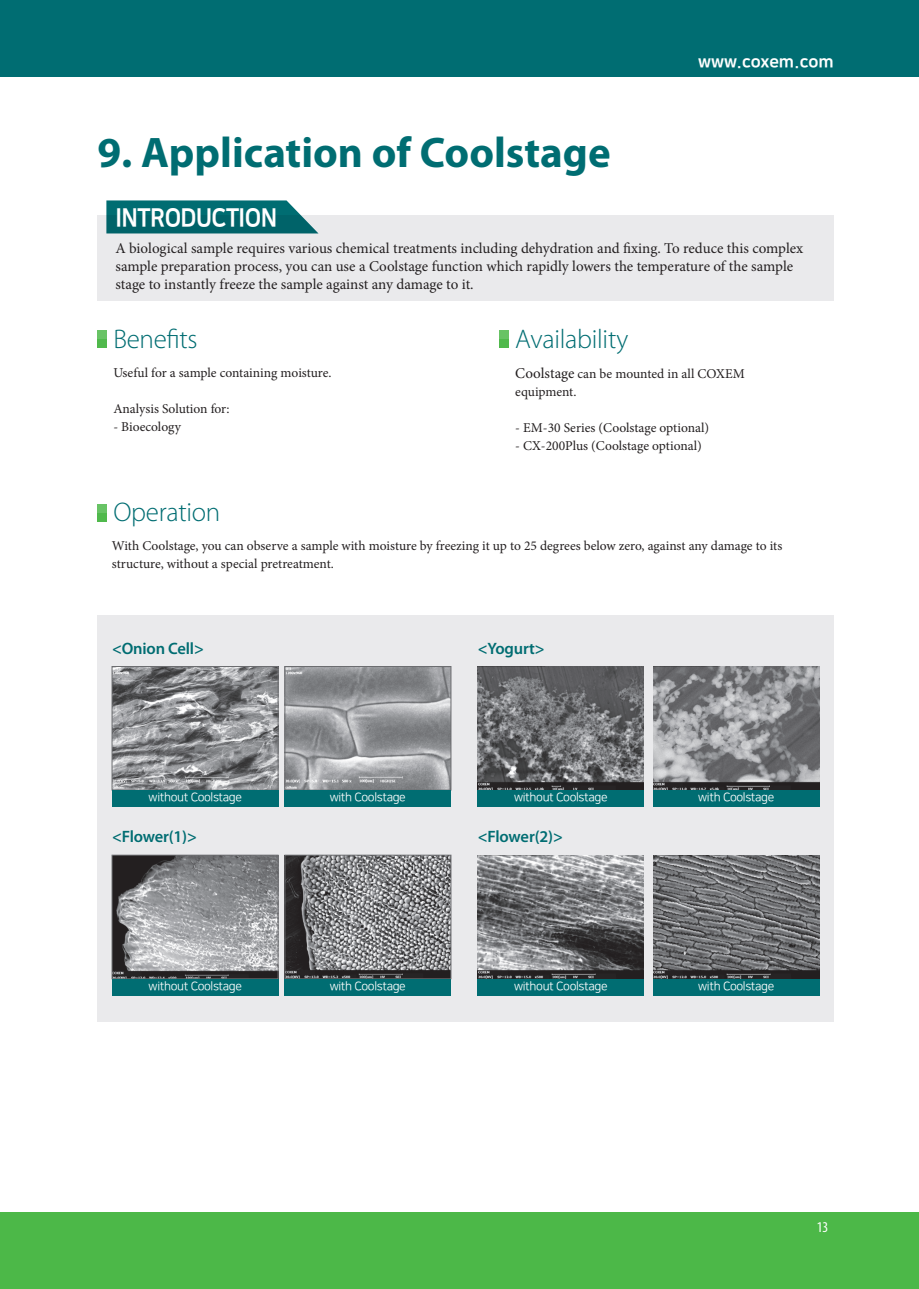
<style>
.page{position:relative;width:919px;height:1289px;background:#fff}
.page>*{position:absolute;margin:0;border:0;box-sizing:border-box;transform-origin:0 0}
.t1{font:700 42.9px "Myriad Pro";color:#006d72}
.t2{font:300 27px "Myriad Pro";letter-spacing:-.01em;color:#006d72}
.t3{font:25.5px "Nanum Square OTF ac EB";letter-spacing:-.025em;color:#fff;scale:.9 1}
.t4{font:600 16.5px "Myriad Pro";letter-spacing:-.01em;color:#006d72}
.t5{font:16.5px "Nanum Square OTF ac EB";color:#fff}
.t6{font:15px/18px "Minion Pro";letter-spacing:-.005em;color:#231f20}
.t7{font:condensed 15px "Myriad Pro";color:#fff}
.t8{font:13.5px/18px "Minion Pro";letter-spacing:-.005em;color:#231f20}
.t9{font:12px "Nanum Square OTF ac R";letter-spacing:-.03em;color:#fff}
.s1{font-size:15px}
</style>
<div class="page">
<div style="left:0;top:1212px;width:918px;height:76px;background:#4cb848"></div>
<div style="left:0;top:0;width:918px;height:77px;background:#006d72"></div>
<div style="left:97px;top:215px;width:736px;height:86px;background:#e6e7e9"></div>
<div style="left:97px;top:330px;width:10px;height:18px;background:#68c365"></div>
<div style="left:97px;top:339px;width:10px;height:9px;background:#4cb848"></div>
<div style="left:97px;top:504px;width:10px;height:17px;background:#68c365"></div>
<div style="left:97px;top:513px;width:10px;height:9px;background:#4cb848"></div>
<div style="left:498px;top:330px;width:10px;height:18px;background:#68c365"></div>
<div style="left:498px;top:339px;width:10px;height:9px;background:#4cb848"></div>
<div style="left:97px;top:615px;width:736px;height:406px;background:#e6e7e9"></div>
<img style="left:114px;top:668px;width:162px;height:120px">
<div style="left:112px;top:666px;width:166px;height:124px;border:1px solid #6c6d70"></div>
<img style="left:114px;top:857px;width:162px;height:119px">
<div style="left:112px;top:855px;width:166px;height:123px;border:1px solid #6c6d70"></div>
<img style="left:287px;top:668px;width:162px;height:120px">
<div style="left:285px;top:666px;width:166px;height:124px;border:1px solid #6c6d70"></div>
<img style="left:287px;top:857px;width:162px;height:119px">
<div style="left:285px;top:855px;width:166px;height:123px;border:1px solid #6c6d70"></div>
<img style="left:478px;top:855px;width:166px;height:123px">
<img style="left:478px;top:667px;width:166px;height:123px">
<img style="left:653px;top:855px;width:166px;height:123px">
<img style="left:653px;top:667px;width:166px;height:123px">
<div style="left:112px;top:790px;width:166px;height:16px;background:#006d72"></div>
<div style="left:112px;top:978px;width:166px;height:17px;background:#006d72"></div>
<div style="left:285px;top:790px;width:166px;height:16px;background:#006d72"></div>
<div style="left:285px;top:978px;width:166px;height:17px;background:#006d72"></div>
<div style="left:478px;top:790px;width:166px;height:16px;background:#006d72"></div>
<div style="left:478px;top:978px;width:166px;height:17px;background:#006d72"></div>
<div style="left:653px;top:790px;width:166px;height:16px;background:#006d72"></div>
<div style="left:653px;top:978px;width:166px;height:17px;background:#006d72"></div>
<svg style="left:106px;top:200px;width:212px;height:33px;background:#167479"></svg>
<p class="t1" style="left:97px;top:124px;width:514px">9. Application of Coolstage</p>
<p class="t5" style="left:698px;top:53px;width:137px">www.coxem.com</p>
<p class="t3" style="left:115px;top:204px;width:181px">INTRODUCTION</p>
<p class="t6" style="left:115px;top:239px;width:689px">A biological sample requires various chemical treatments including dehydration and fixing. To reduce this complex sample preparation process, you can use a Coolstage function which rapidly lowers the temperature of the sample stage to instantly freeze the sample against any damage to it.</p>
<p class="t2" style="left:113px;top:323px;width:86px">Benefits</p>
<p class="t2" style="left:515px;top:323px;width:114px">Availability</p>
<p class="t8" style="left:113px;top:364px;width:220px">Useful for a sample containing moisture.</p>
<p class="t8" style="left:113px;top:400px;width:118px">Analysis Solution for:</p>
<p class="t8" style="left:113px;top:418px;width:69px">- Bioecology</p>
<p class="t2" style="left:113px;top:495px;width:109px">Operation</p>
<p class="t8" style="left:515px;top:365px;width:231px"><span class="s1">Coolstage</span> can be mounted in all COXEM equipment.</p>
<p class="t8" style="left:515px;top:419px;width:195px">- EM-30 Series (Coolstage optional)</p>
<p class="t8" style="left:515px;top:437px;width:188px">- CX-200Plus (Coolstage optional)</p>
<p class="t8" style="left:112px;top:536px;width:671px">With Coolstage, you can observe a sample with moisture by freezing it up to 25 degrees below zero, against any damage to its structure, without a special pretreatment.</p>
<p class="t4" style="left:112px;top:637px;width:93px">&lt;Onion Cell&gt;</p>
<p class="t4" style="left:478px;top:637px;width:68px">&lt;Yogurt&gt;</p>
<p class="t9" style="left:149px;top:791px;width:95px">without Coolstage</p>
<p class="t9" style="left:330px;top:791px;width:78px">with Coolstage</p>
<p class="t9" style="left:514px;top:791px;width:95px">without Coolstage</p>
<p class="t9" style="left:698px;top:791px;width:78px">with Coolstage</p>
<p class="t4" style="left:112px;top:826px;width:86px">&lt;Flower(1)&gt;</p>
<p class="t4" style="left:478px;top:826px;width:86px">&lt;Flower(2)&gt;</p>
<p class="t9" style="left:149px;top:980px;width:95px">without Coolstage</p>
<p class="t9" style="left:330px;top:980px;width:78px">with Coolstage</p>
<p class="t9" style="left:514px;top:980px;width:95px">without Coolstage</p>
<p class="t9" style="left:698px;top:980px;width:78px">with Coolstage</p>
<p class="t7" style="left:816px;top:1218px;width:13px">13</p>
</div>
